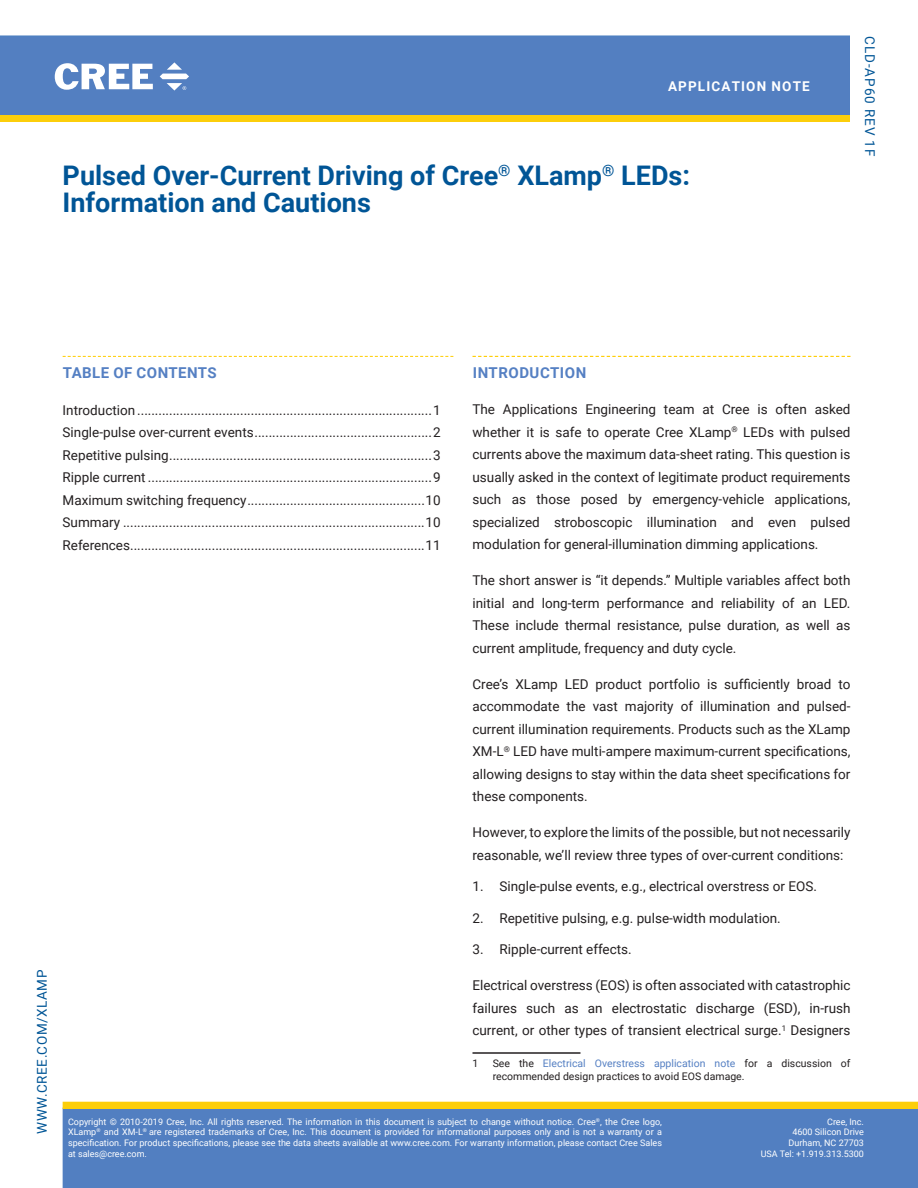
<style>
.page{position:relative;width:918px;height:1188px;background:#fff}
.page>*{position:absolute;margin:0;border:0;box-sizing:border-box;transform-origin:0 0}
.doc_title{font:700 27px/27px "Roboto";color:#005596}
.TOC_heading{font:700 15px "Roboto";letter-spacing:.03em;color:#5580c3}
.Section_heading{font:700 15px "Roboto";letter-spacing:.035em;color:#5580c3}
.t1{font:13.5px/22.5px "Roboto";color:#231f20;text-align:justify}
.doc_number{font:13.5px "Roboto";letter-spacing:.045em;color:#005596}
.t2{font:700 13.5px "Roboto";letter-spacing:.085em;color:#fff}
.doc_number-2{font:13.5px "Roboto";letter-spacing:.085em;color:#005596}
.footnote{font:10.5px/13.5px "Roboto";color:#231f20}
.t3{font:9px/10.8px "Roboto";color:#fff;text-align:justify}
.s1{color:#5580c3}
</style>
<div class="page">
<div style="left:63px;top:1108px;width:855px;height:80px;background:#527fc1"></div>
<div style="left:0;top:35px;width:850px;height:80px;background:#537fc1"></div>
<svg style="left:55px;top:63px;width:98px;height:27px"></svg>
<svg style="left:160px;top:62px;width:29px;height:29px"></svg>
<div style="left:0;top:115px;width:850px;height:7px;background:#fcce0b"></div>
<div style="left:63px;top:1102px;width:855px;height:6px;background:#fcce0b"></div>
<hr style="left:472px;top:1052px;width:108px;height:2px;background:#231f20">
<svg style="left:472px;top:356px;width:378px;height:1px"></svg>
<svg style="left:63px;top:356px;width:390px;height:1px"></svg>
<p class="t2" style="left:668px;top:77px;width:143px">APPLICATION NOTE</p>
<p class="doc_title" style="left:63px;top:161px;width:629px">Pulsed Over‑Current Driving of Cree<sup>®</sup> XLamp<sup>®</sup> LEDs:<br>Information and Cautions</p>
<p class="doc_number-2" style="left:879px;top:36px;width:122px;rotate:90deg">CLD-AP60 REV 1F</p>
<p class="doc_number" style="left:33px;top:1134px;width:165px;rotate:-90deg">WWW.CREE.COM/XLAMP</p>
<p class="TOC_heading" style="left:63px;top:362px;width:155px">TABLE OF CONTENTS</p>
<p class="t1" style="left:63px;top:398px;width:380px">Introduction ...................................................................................1</p>
<p class="t1" style="left:63px;top:421px;width:380px">Single‑pulse over‑current events..................................................2</p>
<p class="t1" style="left:63px;top:443px;width:380px">Repetitive pulsing..........................................................................3</p>
<p class="t1" style="left:63px;top:466px;width:380px">Ripple current ................................................................................9</p>
<p class="t1" style="left:63px;top:488px;width:380px">Maximum switching frequency..................................................10</p>
<p class="t1" style="left:63px;top:511px;width:380px">Summary .....................................................................................10</p>
<p class="t1" style="left:63px;top:533px;width:380px">References...................................................................................11</p>
<p class="Section_heading" style="left:473px;top:363px;width:115px">INTRODUCTION</p>
<p class="t1" style="left:472px;top:398px;width:380px">The Applications Engineering team at Cree is often asked whether it is safe to operate Cree XLamp<sup>®</sup> LEDs with pulsed currents above the maximum data-sheet rating. This question is usually asked in the context of legitimate product requirements such as those posed by emergency-vehicle applications, specialized stroboscopic illumination and even pulsed modulation for general-illumination dimming applications.</p>
<p class="t1" style="left:472px;top:569px;width:380px">The short answer is “it depends.” Multiple variables affect both initial and long-term performance and reliability of an LED.<br>These include thermal resistance, pulse duration, as well as current amplitude, frequency and duty cycle.</p>
<p class="t1" style="left:472px;top:672px;width:380px">Cree’s XLamp LED product portfolio is sufficiently broad to accommodate the vast majority of illumination and pulsed&shy;current illumination requirements. Products such as the XLamp XM-L<sup>®</sup> LED have multi-ampere maximum-current specifications, allowing designs to stay within the data sheet specifications for these components.</p>
<p class="t1" style="left:472px;top:821px;width:380px">However, to explore the limits of the possible, but not necessarily reasonable, we’ll review three types of over‑current conditions:</p>
<p class="t1" style="left:472px;top:875px;width:346px">1. Single-pulse events, e.g., electrical overstress or EOS.</p>
<p class="t1" style="left:472px;top:906px;width:310px">2. Repetitive pulsing, e.g. pulse‑width modulation.</p>
<p class="t1" style="left:472px;top:938px;width:161px">3. Ripple-current effects.</p>
<p class="t1" style="left:472px;top:974px;width:380px">Electrical overstress (EOS) is often associated with catastrophic failures such as an electrostatic discharge (ESD), in-rush current, or other types of transient electrical surge.<sup>1</sup> Designers</p>
<p class="footnote" style="left:472px;top:1056px;width:7px">1</p>
<p class="footnote" style="left:493px;top:1056px;width:359px">See the <span class="s1">Electrical Overstress application note</span> for a discussion of recommended design practices to avoid EOS damage.</p>
<p class="t3" style="left:68px;top:1116px;width:596px">Copyright © 2010-2019 Cree, Inc. All rights reserved. The information in this document is subject to change without notice. Cree<sup>®</sup>, the Cree logo, XLamp<sup>®</sup> and XM-L<sup>®</sup> are registered trademarks of Cree, Inc. This document is provided for informational purposes only and is not a warranty or a specification. For product specifications, please see the data sheets available at www.cree.com. For warranty information, please contact Cree Sales at sales@cree.com.</p>
<p class="t3" style="left:761px;top:1116px;width:105px;text-align:right">Cree, Inc.<br>4600 Silicon Drive<br>Durham, NC 27703<br>USA Tel: +1.919.313.5300</p>
</div>
